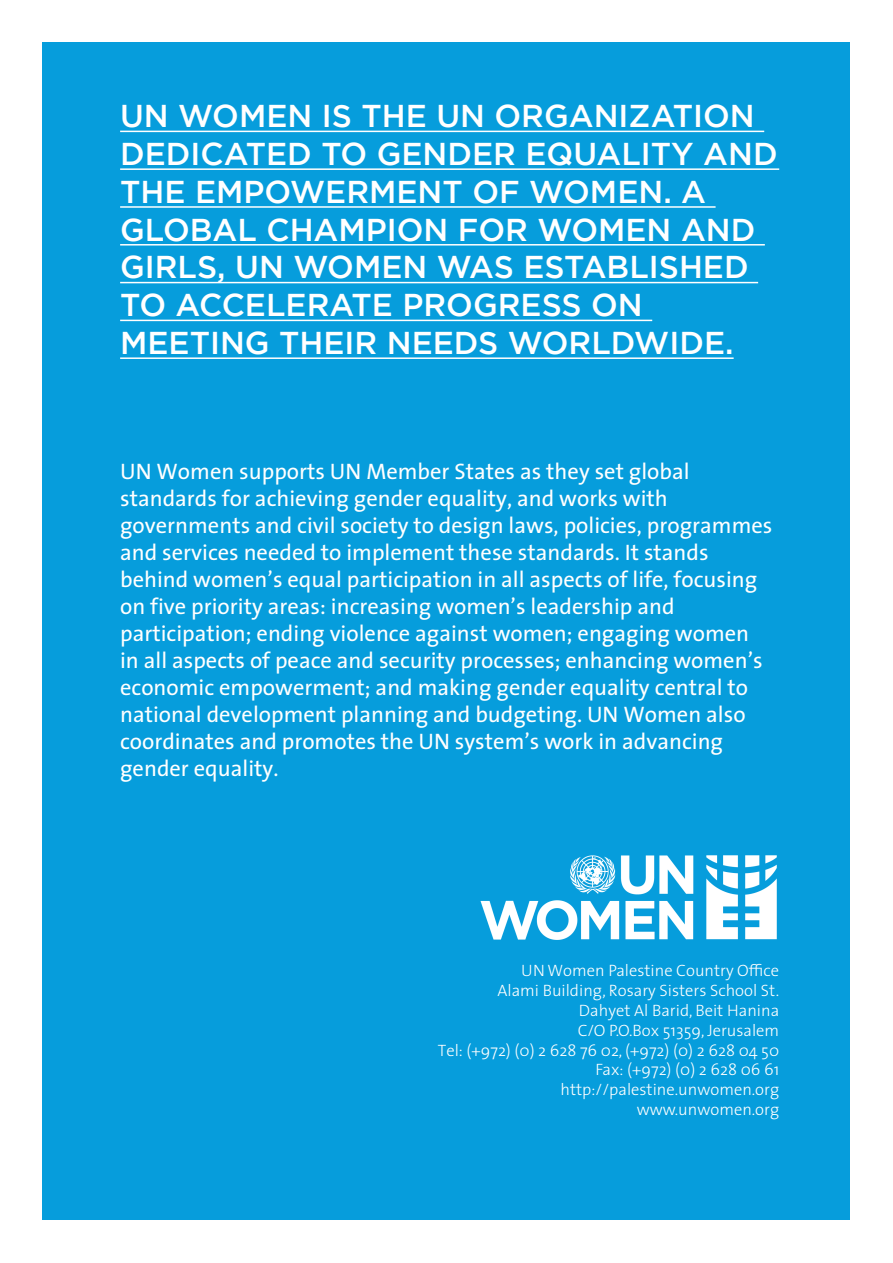
<style>
.page{position:relative;width:893px;height:1263px;background:#fff}
.page>*{position:absolute;margin:0;border:0;box-sizing:border-box;transform-origin:0 0}
.t1{font:500 31.5px/37.8px "Gotham";color:#fff}
.t2{font:22.5px/27px "The Sans";color:#fff}
.t3{font:300 16.5px/19.8px "The Sans";color:#fff;text-align:right}
</style>
<div class="page">
<div style="left:43px;top:43px;width:807px;height:1177px;background:#069ddc"></div>
<hr style="left:120px;top:131px;width:644px;height:1px;background:#fff">
<hr style="left:120px;top:168px;width:659px;height:2px;background:#fff">
<hr style="left:120px;top:206px;width:596px;height:2px;background:#fff">
<hr style="left:120px;top:244px;width:645px;height:2px;background:#fff">
<hr style="left:120px;top:282px;width:638px;height:1px;background:#fff">
<hr style="left:120px;top:320px;width:532px;height:1px;background:#fff">
<hr style="left:120px;top:357px;width:614px;height:2px;background:#fff">
<img style="left:480px;top:855px;width:297px;height:85px">
<h1 class="t1" style="left:120px;top:96px;width:659px">UN WOMEN IS THE UN ORGANIZATION<br>DEDICATED TO GENDER EQUALITY AND<br>THE EMPOWERMENT OF WOMEN. A<br>GLOBAL CHAMPION FOR WOMEN AND<br>GIRLS, UN WOMEN WAS ESTABLISHED<br>TO ACCELERATE PROGRESS ON<br>MEETING THEIR NEEDS WORLDWIDE.</h1>
<p class="t2" style="left:120px;top:457px;width:654px">UN Women supports UN Member States as they set global standards for achieving gender equality, and works with governments and civil society to design laws, policies, programmes and services needed to implement these standards. It stands behind women’s equal participation in all aspects of life, focusing on five priority areas: increasing women’s leadership and participation; ending violence against women; engaging women in all aspects of peace and security processes; enhancing women’s economic empowerment; and making gender equality central to national development planning and budgeting. UN Women also coordinates and promotes the UN system’s work in advancing gender equality.</p>
<p class="t3" style="left:438px;top:960px;width:343px">UN Women Palestine Country Office<br>Alami Building, Rosary Sisters School St.<br>Dahyet Al Barid, Beit Hanina<br>C/O P.O.Box 51359, Jerusalem<br>Tel: (+972) (0) 2 628 76 02, (+972) (0) 2 628 04 50<br>Fax: (+972) (0) 2 628 06 61 http://palestine.unwomen.org www.unwomen.org</p>
</div>
